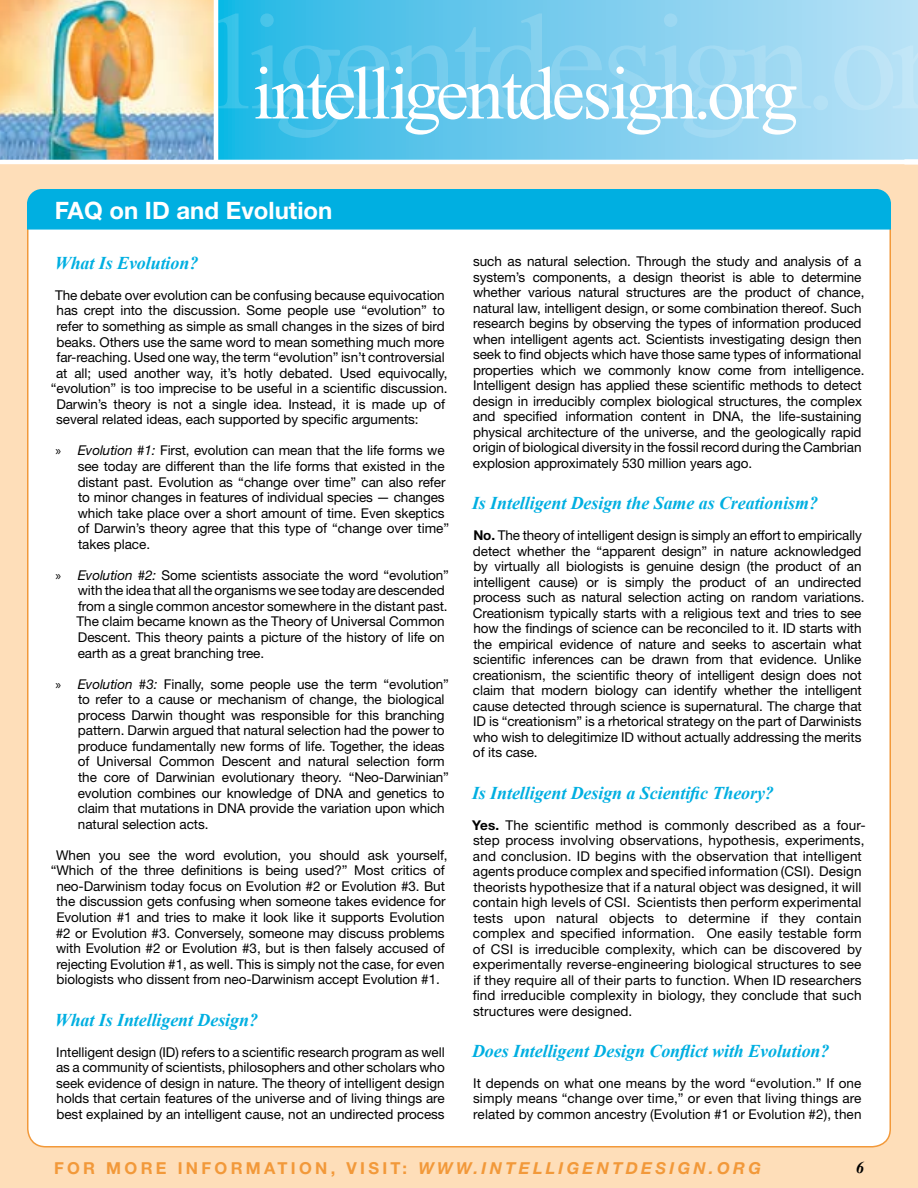
<style>
.page{position:relative;width:918px;height:1188px;background:#fedeb9}
.page>*{position:absolute;margin:0;border:0;box-sizing:border-box;transform-origin:0 0}
.t1{font:700 24px "Helvetica Neue LT Std";color:#fff}
.t2{font:italic 700 18px "Times New Roman";letter-spacing:-.005em;color:#00afe1}
.t3{font:700 16.5px "Helvetica Neue LT Std";letter-spacing:.2em;color:#f2993a}
.t4{font:italic 700 16.5px "Times New Roman";color:#000}
.t5{font:13.5px/15.5px "Helvetica Neue LT Std";letter-spacing:-.005em;color:#000}
.s1{font-family:"Myriad Pro"}
.s2{font-style:italic}
.s3{font-weight:700}
</style>
<div class="page">
<svg style="left:218px;top:0;width:700px;height:160px;background:#80d0ef"></svg>
<svg style="left:218px;top:13px;width:610px;height:125px;background:#7fd1ee"></svg>
<img style="left:0;top:0;width:214px;height:160px">
<hr style="left:0;top:160px;width:918px;height:4px;background:#fff">
<hr style="left:214px;top:0;width:4px;height:162px;background:#fff">
<svg style="left:834px;top:45px;width:84px;height:65px;background:#b6e1f5"></svg>
<div style="left:28px;top:190px;width:862px;height:957px;background:#fff;border-radius:18px"></div>
<div style="left:27px;top:189px;width:864px;height:41px;background:#00afe1"></div>
<h1 class="t1" style="left:55px;top:196px;width:279px">FAQ on ID and Evolution</h1>
<h2 class="t2" style="left:55px;top:252px;width:145px">What Is Evolution?</h2>
<p class="t5" style="left:55px;top:287px;width:391px">The debate over evolution can be confusing because equivocation</p>
<p class="t5" style="left:57px;top:303px;width:390px">has crept into the discussion. Some people use “evolution” to</p>
<p class="t5" style="left:56px;top:318px;width:390px">refer to something as simple as small changes in the sizes of bird</p>
<p class="t5" style="left:57px;top:334px;width:390px">beaks. Others use the same word to mean something much more</p>
<p class="t5" style="left:56px;top:349px;width:390px">far-reaching. Used one way, the term “evolution” isn’t controversial</p>
<p class="t5" style="left:56px;top:365px;width:393px">at all; used another way, it’s hotly debated. Used equivocally,</p>
<p class="t5" style="left:51px;top:380px;width:398px">“evolution” is too imprecise to be useful in a scientific discussion.</p>
<p class="t5" style="left:56px;top:396px;width:390px">Darwin’s theory is not a single idea. Instead, it is made up of</p>
<p class="t5" style="left:56px;top:412px;width:364px">several related ideas, each supported by specific arguments:</p>
<p class="t5" style="left:78px;top:443px;width:373px;text-indent:-22px"><span class="s1">»</span> <span class="s2">Evolution #1:</span> First, evolution can mean that the life forms we see today are different than the life forms that existed in the distant past. Evolution as “change over time” can also refer to minor changes in features of individual species — changes which take place over a short amount of time. Even skeptics of Darwin’s theory agree that this type of “change over time” takes place.</p>
<p class="t5" style="left:77px;top:567px;width:374px;text-indent:-21px"><span class="s1">»</span> <span class="s2">Evolution #2:</span> Some scientists associate the word “evolution” with the idea that all the organisms we see today are descended from a single common ancestor somewhere in the distant past.<br>The claim became known as the Theory of Universal Common Descent. This theory paints a picture of the history of life on earth as a great branching tree.</p>
<p class="t5" style="left:78px;top:676px;width:373px;text-indent:-22px"><span class="s1">»</span> <span class="s2">Evolution #3:</span> Finally, some people use the term “evolution” to refer to a cause or mechanism of change, the biological process Darwin thought was responsible for this branching pattern. Darwin argued that natural selection had the power to produce fundamentally new forms of life. Together, the ideas of Universal Common Descent and natural selection form the core of Darwinian evolutionary theory. “Neo-Darwinian” evolution combines our knowledge of DNA and genetics to claim that mutations in DNA provide the variation upon which natural selection acts.</p>
<p class="t5" style="left:51px;top:847px;width:398px;text-align:center">When you see the word evolution, you should ask yourself, “Which of the three definitions is being used?” Most critics of neo-Darwinism today focus on Evolution #2 or Evolution #3. But the discussion gets confusing when someone takes evidence for Evolution #1 and tries to make it look like it supports Evolution #2 or Evolution #3. Conversely, someone may discuss problems with Evolution #2 or Evolution #3, but is then falsely accused of rejecting Evolution #1, as well. This is simply not the case, for even biologists who dissent from neo-Darwinism accept Evolution #1.</p>
<h2 class="t2" style="left:55px;top:1009px;width:205px">What Is Intelligent Design?</h2>
<p class="t5" style="left:56px;top:1044px;width:390px;text-align:justify">Intelligent design (ID) refers to a scientific research program as well as a community of scientists, philosophers and other scholars who seek evidence of design in nature. The theory of intelligent design holds that certain features of the universe and of living things are best explained by an intelligent cause, not an undirected process</p>
<p class="t5" style="left:473px;top:253px;width:393px">such as natural selection. Through the study and analysis of a system’s components, a design theorist is able to determine whether various natural structures are the product of chance, natural law, intelligent design, or some combination thereof. Such research begins by observing the types of information produced when intelligent agents act. Scientists investigating design then seek to find objects which have those same types of informational properties which we commonly know come from intelligence.<br>Intelligent design has applied these scientific methods to detect design in irreducibly complex biological structures, the complex and specified information content in DNA, the life-sustaining physical architecture of the universe, and the geologically rapid origin of biological diversity in the fossil record during the Cambrian explosion approximately 530 million years ago.</p>
<h2 class="t2" style="left:472px;top:493px;width:348px">Is Intelligent Design the Same as Creationism?</h2>
<p class="t5" style="left:473px;top:527px;width:393px"><span class="s3">No.</span> The theory of intelligent design is simply an effort to empirically detect whether the “apparent design” in nature acknowledged by virtually all biologists is genuine design (the product of an intelligent cause) or is simply the product of an undirected process such as natural selection acting on random variations.<br>Creationism typically starts with a religious text and tries to see how the findings of science can be reconciled to it. ID starts with the empirical evidence of nature and seeks to ascertain what scientific inferences can be drawn from that evidence. Unlike creationism, the scientific theory of intelligent design does not claim that modern biology can identify whether the intelligent cause detected through science is supernatural. The charge that ID is “creationism” is a rhetorical strategy on the part of Darwinists who wish to delegitimize ID without actually addressing the merits of its case.</p>
<h2 class="t2" style="left:472px;top:782px;width:303px">Is Intelligent Design a Scientific Theory?</h2>
<p class="t5" style="left:472px;top:817px;width:395px"><span class="s3">Yes.</span> The scientific method is commonly described as a four&shy;step process involving observations, hypothesis, experiments, and conclusion. ID begins with the observation that intelligent agents produce complex and specified information (CSI). Design theorists hypothesize that if a natural object was designed, it will contain high levels of CSI. Scientists then perform experimental tests upon natural objects to determine if they contain complex and specified information. One easily testable form of CSI is irreducible complexity, which can be discovered by experimentally reverse-engineering biological structures to see if they require all of their parts to function. When ID researchers find irreducible complexity in biology, they conclude that such structures were designed.</p>
<h2 class="t2" style="left:472px;top:1040px;width:359px">Does Intelligent Design Conflict with Evolution?</h2>
<p class="t5" style="left:473px;top:1075px;width:390px;text-align:justify">It depends on what one means by the word “evolution.” If one simply means “change over time,” or even that living things are related by common ancestry (Evolution #1 or Evolution #2), then</p>
<p class="t3" style="left:54px;top:1158px;width:708px">FOR MORE INFORMATION, VISIT: <span class="s2">WWW.INTELLIGENTDESIGN.ORG</span></p>
<p class="t4" style="left:856px;top:1158px;width:10px">6</p>
</div>
